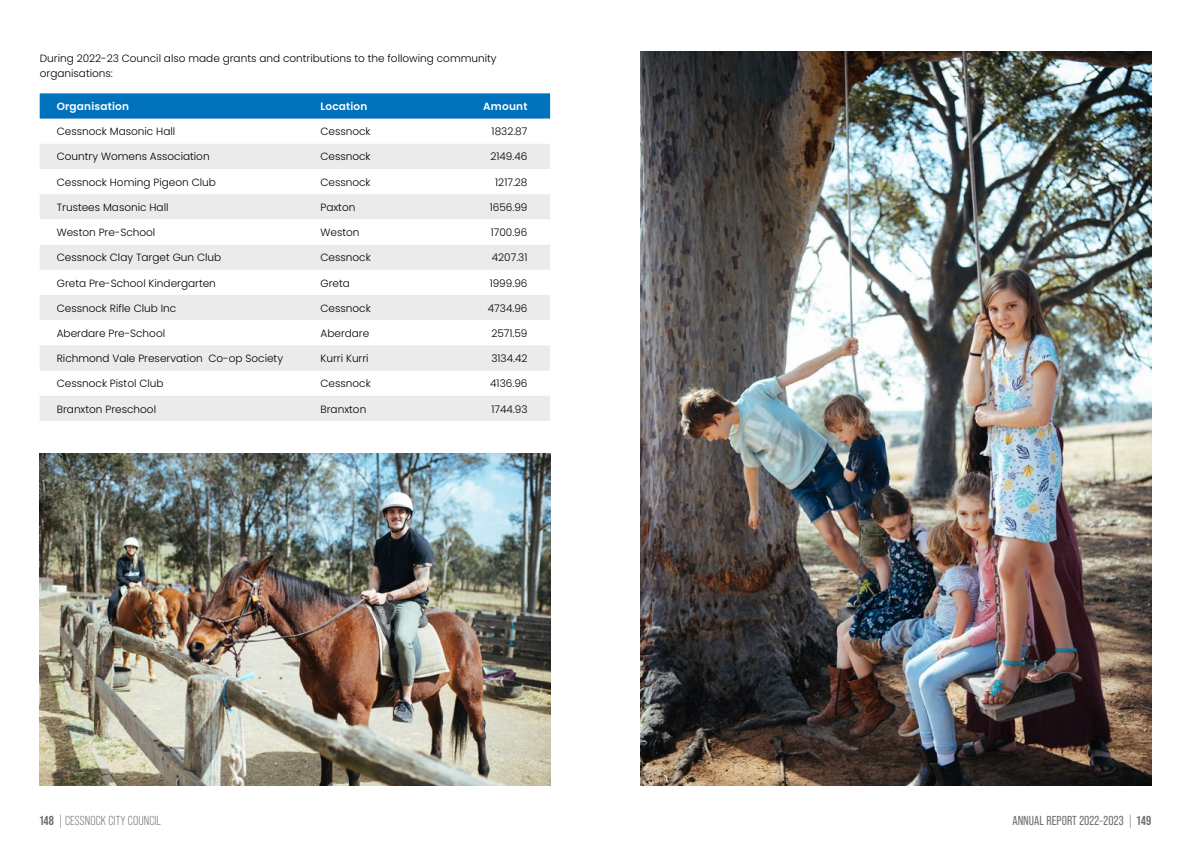
<style>
.page{position:relative;width:1191px;height:842px;background:#fff}
.page>*{position:absolute;margin:0;border:0;box-sizing:border-box;transform-origin:0 0}
.t1{font:13px "Bebas Neue Pro";letter-spacing:.01em;color:#6d6e71}
.t2{font:13px "Bebas Neue Pro";letter-spacing:.01em;color:#6d6e71}
.t3{font:300 10.5px/15px "Poppins";color:#000}
.t4{font:600 10.5px "Poppins";letter-spacing:.02em;color:#fff}
.s1{font-weight:700}
.s2{font-style:inherit}
</style>
<div class="page">
<img style="left:40px;top:454px;width:510px;height:331px">
<img style="left:641px;top:51px;width:510px;height:734px">
<svg style="left:40px;top:93px;width:510px;height:26px;background:#0776be"></svg>
<div style="left:40px;top:144px;width:510px;height:25px;background:#ebebec"></div>
<svg style="left:40px;top:194px;width:510px;height:126px;fill:#ebebec"></svg>
<svg style="left:40px;top:345px;width:510px;height:76px"></svg>
<p class="t3" style="left:40px;top:51px;width:458px">During 2022-23 Council also made grants and contributions to the following community organisations:</p>
<p class="t4" style="left:57px;top:100px;width:74px">Organisation</p>
<p class="t4" style="left:320px;top:100px;width:49px">Location</p>
<p class="t4" style="left:483px;top:100px;width:46px">Amount</p>
<p class="t3" style="left:57px;top:124px;width:120px">Cessnock Masonic Hall</p>
<p class="t3" style="left:320px;top:124px;width:52px">Cessnock</p>
<p class="t3" style="left:491px;top:124px;width:37px">1832.87</p>
<p class="t3" style="left:57px;top:149px;width:154px">Country Womens Association</p>
<p class="t3" style="left:320px;top:149px;width:52px">Cessnock</p>
<p class="t3" style="left:490px;top:149px;width:39px">2149.46</p>
<p class="t3" style="left:57px;top:175px;width:161px">Cessnock Homing Pigeon Club</p>
<p class="t3" style="left:320px;top:175px;width:52px">Cessnock</p>
<p class="t3" style="left:495px;top:175px;width:34px">1217.28</p>
<p class="t3" style="left:57px;top:200px;width:113px">Trustees Masonic Hall</p>
<p class="t3" style="left:320px;top:200px;width:36px">Paxton</p>
<p class="t3" style="left:490px;top:200px;width:39px">1656.99</p>
<p class="t3" style="left:57px;top:225px;width:100px">Weston Pre-School</p>
<p class="t3" style="left:320px;top:225px;width:41px">Weston</p>
<p class="t3" style="left:491px;top:225px;width:38px">1700.96</p>
<p class="t3" style="left:57px;top:250px;width:166px">Cessnock Clay Target Gun Club</p>
<p class="t3" style="left:320px;top:250px;width:52px">Cessnock</p>
<p class="t3" style="left:492px;top:250px;width:37px">4207.31</p>
<p class="t3" style="left:57px;top:275px;width:161px">Greta Pre-School Kindergarten</p>
<p class="t3" style="left:320px;top:275px;width:31px">Greta</p>
<p class="t3" style="left:489px;top:275px;width:39px">1999.96</p>
<p class="t3" style="left:57px;top:301px;width:121px">Cessnock Rifle Club Inc</p>
<p class="t3" style="left:320px;top:301px;width:52px">Cessnock</p>
<p class="t3" style="left:488px;top:301px;width:41px">4734.96</p>
<p class="t3" style="left:57px;top:326px;width:110px">Aberdare Pre-School</p>
<p class="t3" style="left:320px;top:326px;width:50px">Aberdare</p>
<p class="t3" style="left:491px;top:326px;width:38px">2571.59</p>
<p class="t3" style="left:57px;top:351px;width:228px">Richmond Vale Preservation Co-op Society</p>
<p class="t3" style="left:320px;top:351px;width:50px">Kurri Kurri</p>
<p class="t3" style="left:491px;top:351px;width:38px">3134.42</p>
<p class="t3" style="left:57px;top:376px;width:108px">Cessnock Pistol Club</p>
<p class="t3" style="left:320px;top:376px;width:52px">Cessnock</p>
<p class="t3" style="left:490px;top:376px;width:39px">4136.96</p>
<p class="t3" style="left:57px;top:401px;width:101px">Branxton Preschool</p>
<p class="t3" style="left:320px;top:401px;width:47px">Branxton</p>
<p class="t3" style="left:491px;top:401px;width:38px">1744.93</p>
<p class="t2" style="left:40px;top:813px;width:123px"><span class="s1">148</span> | CESSNOCK CITY COUNCIL</p>
<p class="t1" style="left:1012px;top:813px;width:140px">ANNUAL REPORT 2022–2023 <span class="s2">|</span> <span class="s1">149</span></p>
</div>
